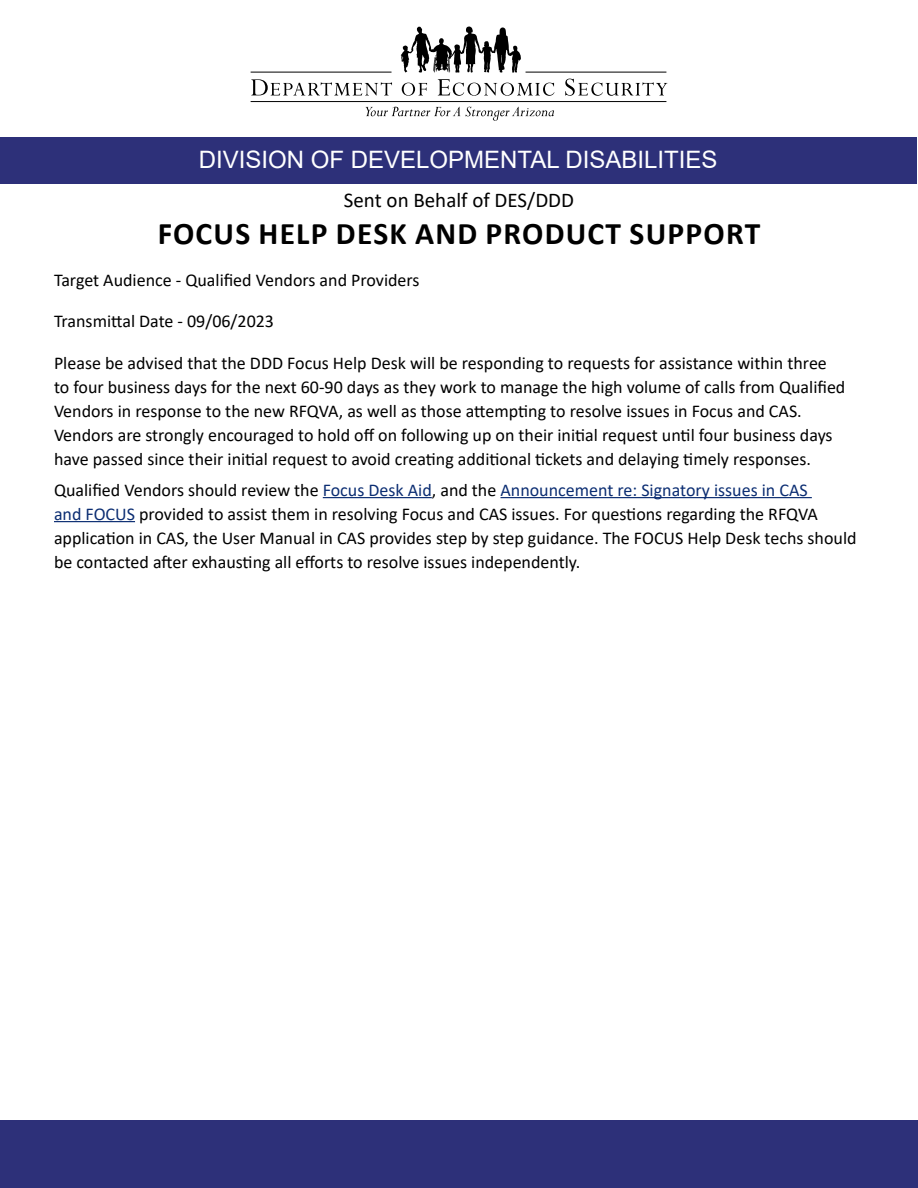
<style>
.page{position:relative;width:918px;height:1188px;background:#fff}
.page>*{position:absolute;margin:0;border:0;box-sizing:border-box;transform-origin:0 0}
.t1{font:700 31.5px "Calibri";letter-spacing:.04em;color:#000}
.t2{font:24px "Arial";color:#fff}
.t3{font:21px "Calibri";color:#000}
.t4{font:18px/24px "Calibri";color:#000}
.s1{color:#0b2d72}
</style>
<div class="page">
<div style="left:0;top:1120px;width:918px;height:68px;background:#2d3079"></div>
<div style="left:1px;top:138px;width:916px;height:46px;background:#2d3079"></div>
<svg style="left:251px;top:79px;width:141px;height:16px"></svg>
<svg style="left:366px;top:107px;width:188px;height:14px"></svg>
<svg style="left:401px;top:27px;width:120px;height:46px"></svg>
<svg style="left:402px;top:83px;width:25px;height:13px"></svg>
<svg style="left:438px;top:79px;width:116px;height:17px"></svg>
<svg style="left:565px;top:79px;width:102px;height:17px"></svg>
<hr style="left:251px;top:72px;width:141px;height:1px;background:#000">
<hr style="left:526px;top:72px;width:140px;height:1px;background:#000">
<hr style="left:251px;top:101px;width:415px;height:1px;background:#000">
<hr style="left:323px;top:497px;width:109px;height:1px;background:#0b2d72">
<hr style="left:501px;top:497px;width:311px;height:1px;background:#0b2d72">
<hr style="left:54px;top:521px;width:81px;height:1px;background:#0b2d72">
<h2 class="t2" style="left:199px;top:143px;width:520px">DIVISION OF DEVELOPMENTAL DISABILITIES</h2>
<p class="t3" style="left:344px;top:185px;width:232px">Sent on Behalf of DES/DDD</p>
<h1 class="t1" style="left:158px;top:212px;width:604px">FOCUS HELP DESK AND PRODUCT SUPPORT</h1>
<p class="t4" style="left:54px;top:267px;width:367px">Target Audience - Qualified Vendors and Providers</p>
<p class="t4" style="left:54px;top:309px;width:222px">Transmittal Date - 09/06/2023</p>
<p class="t4" style="left:54px;top:350px;width:793px">Please be advised that the DDD Focus Help Desk will be responding to requests for assistance within three to four business days for the next 60-90 days as they work to manage the high volume of calls from Qualified Vendors in response to the new RFQVA, as well as those attempting to resolve issues in Focus and CAS.<br>Vendors are strongly encouraged to hold off on following up on their initial request until four business days have passed since their initial request to avoid creating additional tickets and delaying timely responses.</p>
<p class="t4" style="left:54px;top:477px;width:804px">Qualified Vendors should review the <span class="s1">Focus Desk Aid</span>, and the <span class="s1">Announcement re: Signatory issues in CAS<br>and FOCUS</span> provided to assist them in resolving Focus and CAS issues. For questions regarding the RFQVA application in CAS, the User Manual in CAS provides step by step guidance. The FOCUS Help Desk techs should be contacted after exhausting all efforts to resolve issues independently.</p>
</div>
